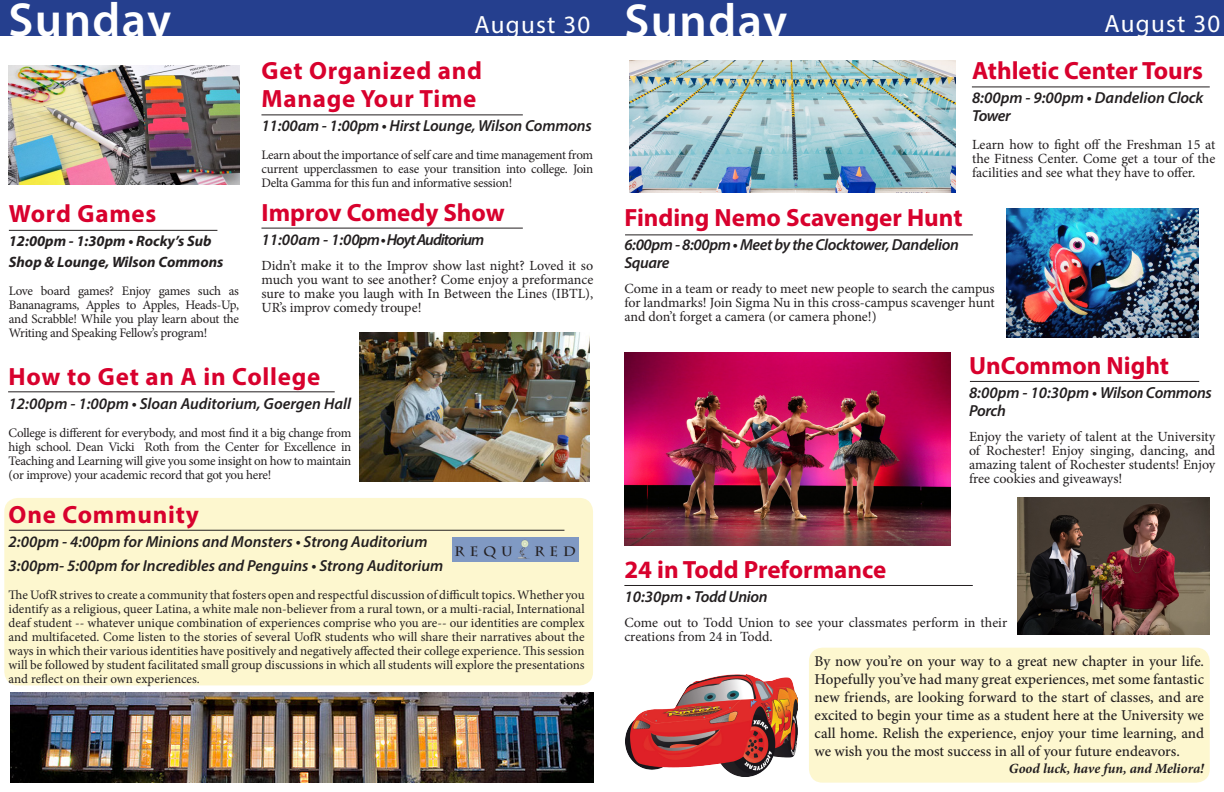
<style>
.page{position:relative;width:1224px;height:792px;background:#fff}
.page>*{position:absolute;margin:0;border:0;box-sizing:border-box;transform-origin:0 0}
.t1{font:600 48px "Myriad Pro";letter-spacing:.03em;color:#fff}
.t2{font:700 25px "Myriad Pro";color:#d8012d}
.t3{font:700 25px/28px "Myriad Pro";letter-spacing:.03em;color:#d8012d}
.t4{font:25px "Myriad Pro";letter-spacing:.05em;color:#fff}
.t5{font:italic 600 16px/24px "Myriad Pro";color:#231f20}
.t6{font:italic 600 16px/18px "Myriad Pro";letter-spacing:-.02em;color:#231f20}
.t7{font:italic 600 16px/18px "Myriad Pro";letter-spacing:-.025em;color:#231f20}
.t8{font:italic 600 16px "Myriad Pro";letter-spacing:-.06em;color:#231f20}
.t9{font:500 15px/18px "Minion Pro";letter-spacing:-.005em;color:#231f20;text-align:justify}
.t10{font:italic 700 15px/21px "Myriad Pro";color:#231f20}
.t11{font:14px/14px "Minion Pro";letter-spacing:-.005em;color:#231f20;text-align:justify}
.t12{font:italic 700 14px "Minion Pro";letter-spacing:-.005em;color:#231f20}
.t13{font:700 13.5px "Charlemagne Std";letter-spacing:.37em;color:#231f20}
.t14{font:13px/14px "Minion Pro";letter-spacing:-.02em;color:#231f20;text-align:justify}
.s1{font-weight:600;font-size:48px}
</style>
<div class="page">
<div style="left:4px;top:498px;width:589px;height:187px;background:#fdf7cf;border-radius:14px"></div>
<div style="left:0;top:0;width:1224px;height:35px;background:#253f8e"></div>
<img style="left:1006px;top:209px;width:192px;height:128px">
<img style="left:359px;top:333px;width:231px;height:149px">
<img style="left:9px;top:66px;width:230px;height:119px">
<img style="left:11px;top:693px;width:582px;height:90px">
<img style="left:629px;top:60px;width:327px;height:133px">
<img style="left:1018px;top:498px;width:192px;height:137px">
<img style="left:624px;top:353px;width:327px;height:193px">
<img style="left:625px;top:674px;width:173px;height:103px">
<hr style="left:261px;top:115px;width:262px;height:1px;background:#231f20">
<hr style="left:9px;top:230px;width:208px;height:1px;background:#231f20">
<hr style="left:261px;top:228px;width:262px;height:1px;background:#231f20">
<hr style="left:8px;top:392px;width:327px;height:1px;background:#231f20">
<hr style="left:9px;top:530px;width:555px;height:1px;background:#231f20">
<hr style="left:972px;top:87px;width:238px;height:1px;background:#231f20">
<hr style="left:625px;top:235px;width:348px;height:1px;background:#231f20">
<hr style="left:970px;top:381px;width:229px;height:1px;background:#231f20">
<hr style="left:624px;top:585px;width:349px;height:1px;background:#231f20">
<div style="left:809px;top:648px;width:401px;height:135px;background:#fdf7cf;border-radius:14px"></div>
<img style="left:512px;top:538px;width:20px;height:21px">
<h1 class="t1" style="left:9px;top:-11px;width:164px">Sunday</h1>
<h2 class="t4" style="left:475px;top:9px;width:314px">August 30 <span class="s1">Sunday</span></h2>
<h2 class="t3" style="left:261px;top:56px;width:222px">Get Organized and<br>Manage Your Time</h2>
<p class="t5" style="left:261px;top:113px;width:332px">11:00am - 1:00pm • Hirst Lounge, Wilson Commons</p>
<p class="t14" style="left:261px;top:148px;width:333px">Learn about the importance of self care and time management from current upperclassmen to ease your transition into college. Join Delta Gamma for this fun and informative session!</p>
<h2 class="t4" style="left:1105px;top:8px;width:117px">August 30</h2>
<h2 class="t2" style="left:972px;top:54px;width:233px">Athletic Center Tours</h2>
<p class="t5" style="left:972px;top:88px;width:233px;line-height:18px">8:00pm - 9:00pm • Dandelion Clock<br>Tower</p>
<p class="t11" style="left:972px;top:137px;width:245px">Learn how to fight off the Freshman 15 at the Fitness Center. Come get a tour of the facilities and see what they have to offer.</p>
<h2 class="t2" style="left:261px;top:196px;width:245px">Improv Comedy Show</h2>
<p class="t8" style="left:261px;top:230px;width:224px">11:00am - 1:00pm • Hoyt Auditorium</p>
<p class="t11" style="left:261px;top:259px;width:333px">Didn’t make it to the Improv show last night? Loved it so much you want to see another? Come enjoy a preformance sure to make you laugh with In Between the Lines (IBTL), UR’s improv comedy troupe!</p>
<h2 class="t3" style="left:9px;top:199px;width:149px">Word Games</h2>
<p class="t10" style="left:9px;top:230px;width:216px">12:00pm - 1:30pm • Rocky’s Sub<br>Shop &amp; Lounge, Wilson Commons</p>
<p class="t14" style="left:9px;top:284px;width:232px">Love board games? Enjoy games such as Bananagrams, Apples to Apples, Heads-Up, and Scrabble! While you play learn about the Writing and Speaking Fellow’s program!</p>
<h2 class="t3" style="left:9px;top:361px;width:313px">How to Get an A in College</h2>
<p class="t5" style="left:9px;top:391px;width:344px">12:00pm - 1:00pm • Sloan Auditorium, Goergen Hall</p>
<p class="t14" style="left:9px;top:425px;width:344px">College is different for everybody, and most find it a big change from high school. Dean Vicki Roth from the Center for Excellence in Teaching and Learning will give you some insight on how to maintain (or improve) your academic record that got you here!</p>
<h2 class="t3" style="left:9px;top:499px;width:192px">One Community</h2>
<p class="t5" style="left:9px;top:529px;width:436px">2:00pm - 4:00pm for Minions and Monsters • Strong Auditorium<br>3:00pm- 5:00pm for Incredibles and Penguins • Strong Auditorium</p>
<p class="t14" style="left:9px;top:588px;width:578px">The UofR strives to create a community that fosters open and respectful discussion of difficult topics. Whether you identify as a religious, queer Latina, a white male non-believer from a rural town, or a multi-racial, International deaf student -- whatever unique combination of experiences comprise who you are-- our identities are complex and multifaceted. Come listen to the stories of several UofR students who will share their narratives about the ways in which their various identities have positively and negatively affected their college experience. This session will be followed by student facilitated small group discussions in which all students will explore the presentations and reflect on their own experiences.</p>
<p class="t13" style="left:455px;top:543px;width:60px">REQU</p>
<p class="t13" style="left:535px;top:543px;width:43px">RED</p>
<h2 class="t2" style="left:624px;top:202px;width:340px">Finding Nemo Scavenger Hunt</h2>
<p class="t7" style="left:624px;top:235px;width:336px">6:00pm - 8:00pm • Meet by the Clocktower, Dandelion<br>Square</p>
<p class="t11" style="left:624px;top:282px;width:372px">Come in a team or ready to meet new people to search the campus for landmarks! Join Sigma Nu in this cross-campus scavenger hunt and don’t forget a camera (or camera phone!)</p>
<h2 class="t2" style="left:969px;top:349px;width:202px">UnCommon Night</h2>
<p class="t6" style="left:969px;top:383px;width:244px">8:00pm - 10:30pm • Wilson Commons<br>Porch</p>
<p class="t11" style="left:969px;top:430px;width:248px">Enjoy the variety of talent at the University of Rochester! Enjoy singing, dancing, and amazing talent of Rochester students! Enjoy free cookies and giveaways!</p>
<h2 class="t2" style="left:624px;top:553px;width:263px">24 in Todd Preformance</h2>
<p class="t6" style="left:624px;top:587px;width:145px">10:30pm • Todd Union</p>
<p class="t11" style="left:624px;top:615px;width:384px">Come out to Todd Union to see your classmates perform in their creations from 24 in Todd.</p>
<p class="t9" style="left:815px;top:652px;width:391px">By now you’re on your way to a great new chapter in your life.<br>Hopefully you’ve had many great experiences, met some fantastic new friends, are looking forward to the start of classes, and are excited to begin your time as a student here at the University we call home. Relish the experience, enjoy your time learning, and we wish you the most success in all of your future endeavors.</p>
<p class="t12" style="left:1009px;top:758px;width:197px">Good luck, have fun, and Meliora!</p>
</div>
